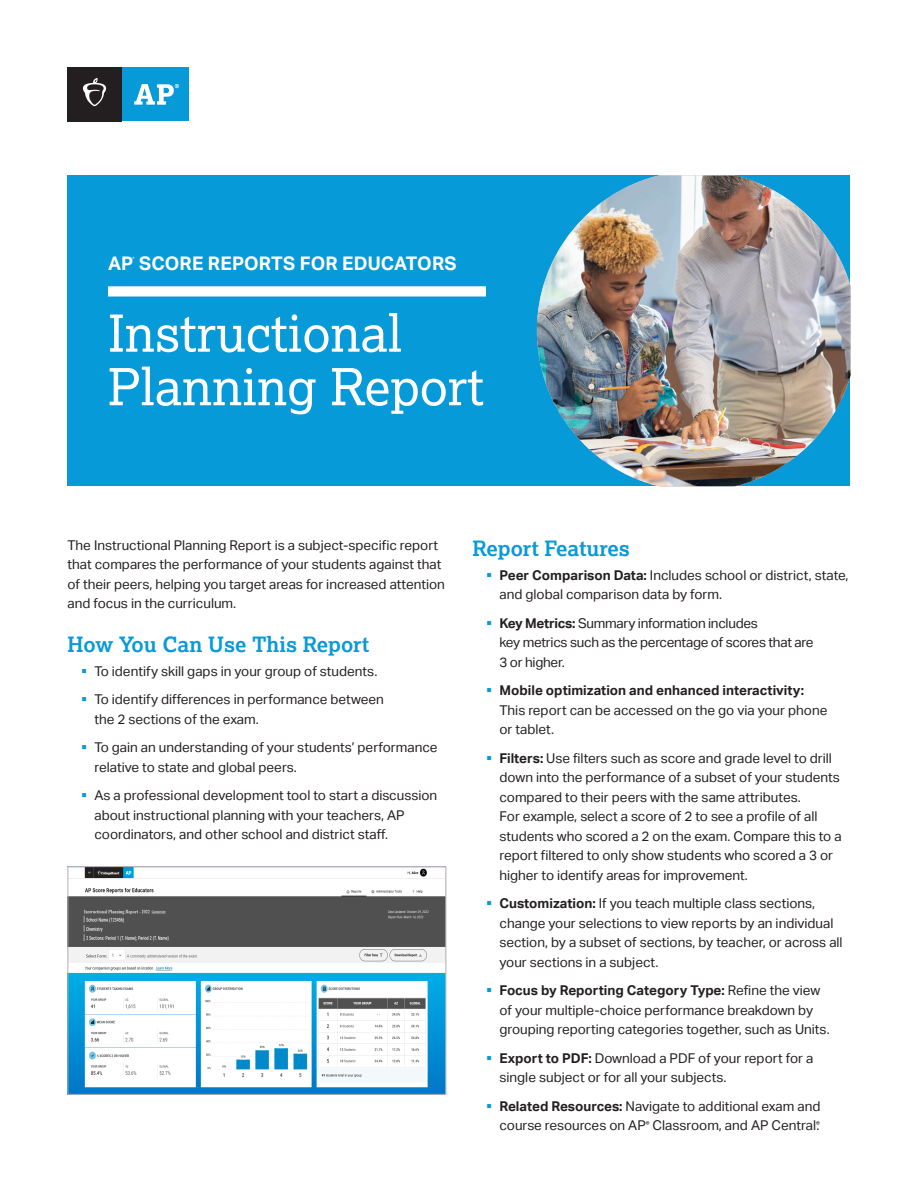
<style>
.page{position:relative;width:918px;height:1188px;background:#fff}
.page>*{position:absolute;margin:0;border:0;box-sizing:border-box;transform-origin:0 0}
.t1{font:51px/53.6px "Lexia";color:#fff}
.t2{font:700 21px "Lexia";color:#069ad9}
.t3{font:700 18.75px "Aktiv Grotesk";letter-spacing:.005em;color:#fff}
.t4{font:13.5px/19.5px "Aktiv Grotesk";color:#231f20}
.t5{font:13.5px/19.5px "Aktiv Grotesk";letter-spacing:-.02em;color:#231f20}
.t6{font:700 4.35px "Aktiv Grotesk";color:#fff}
.s1{color:#069ad9}
.s2{font-weight:700}
</style>
<div class="page">
<div style="left:122px;top:68px;width:67px;height:54px;background:#069ad9"></div>
<svg style="left:134px;top:84px;width:45px;height:21px"></svg>
<div style="left:68px;top:68px;width:54px;height:54px;background:#231f20"></div>
<svg style="left:83px;top:78px;width:23px;height:28px"></svg>
<div style="left:68px;top:176px;width:782px;height:310px;background:#069ad9"></div>
<img style="left:537px;top:176px;width:313px;height:310px">
<div style="left:108px;top:286px;width:378px;height:11px;background:#fff"></div>
<img style="left:70px;top:868px;width:374px;height:225px">
<div style="left:68px;top:866px;width:378px;height:229px;border:1px solid #b0b1b5"></div>
<h3 class="t3" style="left:108px;top:252px;width:350px">AP SCORE REPORTS FOR EDUCATORS</h3>
<p class="t6" style="left:133px;top:256px;width:4px">®</p>
<h1 class="t1" style="left:108px;top:305px;width:377px">Instructional<br>Planning Report</h1>
<p class="t4" style="left:68px;top:535px;width:379px">The Instructional Planning Report is a subject-specific report that compares the performance of your students against that of their peers, helping you target areas for increased attention and focus in the curriculum.</p>
<h2 class="t2" style="left:68px;top:631px;width:303px">How You Can Use This Report</h2>
<p class="t4" style="left:81px;top:661px;width:298px"><span class="s1">▪</span> To identify skill gaps in your group of students.</p>
<p class="t4" style="left:94px;top:690px;width:291px;text-indent:-14px"><span class="s1">▪</span> To identify differences in performance between the 2 sections of the exam.</p>
<p class="t4" style="left:94px;top:738px;width:345px;text-indent:-14px"><span class="s1">▪</span> To gain an understanding of your students’ performance relative to state and global peers.</p>
<p class="t4" style="left:94px;top:786px;width:344px;text-indent:-14px"><span class="s1">▪</span> As a professional development tool to start a discussion about instructional planning with your teachers, AP coordinators, and other school and district staff.</p>
<h2 class="t2" style="left:472px;top:535px;width:159px">Report Features</h2>
<p class="t4" style="left:500px;top:566px;width:351px;text-indent:-14px"><span class="s1">▪</span> <span class="s2">Peer Comparison Data:</span> Includes school or district, state, and global comparison data by form.</p>
<p class="t5" style="left:500px;top:614px;width:316px;text-indent:-14px"><span class="s1">▪</span> <span class="s2">Key Metrics:</span> Summary information includes<br>key metrics such as the percentage of scores that are<br>3 or higher.</p>
<p class="t4" style="left:500px;top:681px;width:329px;text-indent:-14px"><span class="s1">▪</span> <span class="s2">Mobile optimization and enhanced interactivity:<br></span>This report can be accessed on the go via your phone or tablet.</p>
<p class="t4" style="left:500px;top:749px;width:344px;text-indent:-14px"><span class="s1">▪</span> <span class="s2">Filters:</span> Use filters such as score and grade level to drill down into the performance of a subset of your students compared to their peers with the same attributes.<br>For example, select a score of 2 to see a profile of all students who scored a 2 on the exam. Compare this to a report filtered to only show students who scored a 3 or higher to identify areas for improvement.</p>
<p class="t4" style="left:500px;top:894px;width:345px;text-indent:-14px"><span class="s1">▪</span> <span class="s2">Customization:</span> If you teach multiple class sections, change your selections to view reports by an individual section, by a subset of sections, by teacher, or across all your sections in a subject.</p>
<p class="t4" style="left:500px;top:981px;width:332px;text-indent:-14px"><span class="s1">▪</span> <span class="s2">Focus by Reporting Category Type:</span> Refine the view of your multiple-choice performance breakdown by grouping reporting categories together, such as Units.</p>
<p class="t4" style="left:500px;top:1049px;width:315px;text-indent:-14px"><span class="s1">▪</span> <span class="s2">Export to PDF:</span> Download a PDF of your report for a single subject or for all your subjects.</p>
<p class="t4" style="left:486px;top:1096px;width:336px;text-align:right"><span class="s1">▪</span> <span class="s2">Related Resources:</span> Navigate to additional exam and course resources on AP<sup>®</sup> Classroom, and AP Central<sup>®</sup>.</p>
</div>
